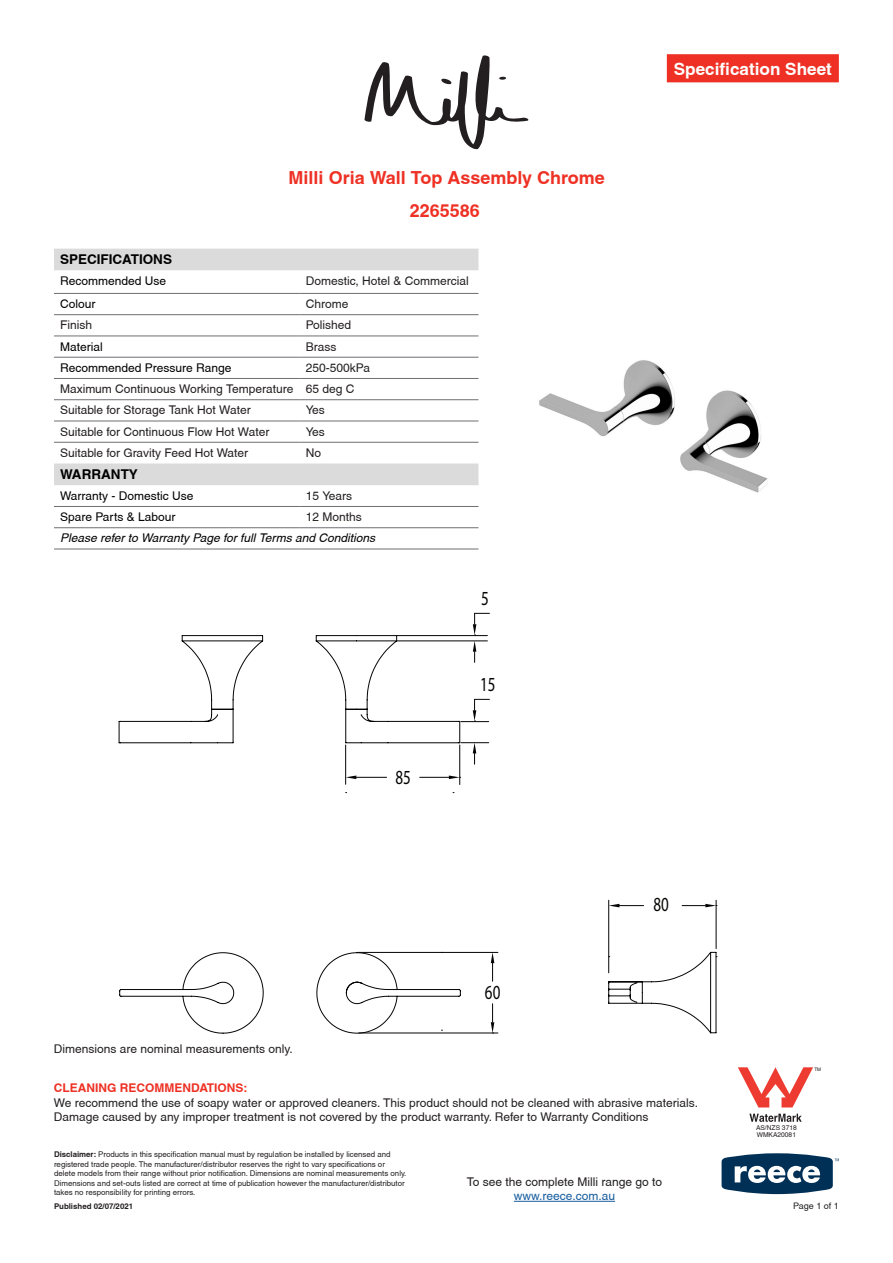
<style>
.page{position:relative;width:893px;height:1263px;background:#fff}
.page>*{position:absolute;margin:0;border:0;box-sizing:border-box;transform-origin:0 0}
.t1{font:20.1px "Myriad Pro";color:#040503;scale:.75 1}
.t2{font:700 18px "Helvetica";color:#ee3124}
.t3{font:700 17.1px "Helvetica";color:#fff}
.t4{font:700 13.5px "Helvetica";color:#000}
.t5{font:12px/21.3px "Helvetica";color:#231f20}
.t6{font:12px "Helvetica";color:#000}
.t7{font:italic 12px "Helvetica";color:#000}
.t8{font:700 12px "Helvetica";color:#ee3124}
.t9{font:12px "Helvetica";color:#175d9e}
.t10{font:9px "Helvetica";color:#231f20}
.t11{font:7.8px/9.4px "Helvetica";color:#231f20}
.t12{font:700 7.8px "Helvetica";color:#231f20}
.t13{font:6.6px "Helvetica";color:#231f20}
.t14{font:4.65px "Helvetica";color:#231f20}
.s1{font-weight:700}
</style>
<div class="page">
<svg style="left:722px;top:1153px;width:117px;height:41px"></svg>
<div style="left:667px;top:54px;width:172px;height:28px;background:#ee3124"></div>
<hr style="left:608px;top:900px;width:1px;height:73px;background:#040503">
<hr style="left:716px;top:900px;width:1px;height:49px;background:#040503">
<svg style="left:609px;top:904px;width:35px;height:3px"></svg>
<svg style="left:608px;top:951px;width:109px;height:83px"></svg>
<svg style="left:682px;top:904px;width:35px;height:3px"></svg>
<hr style="left:345px;top:745px;width:1px;height:39px;background:#040503">
<hr style="left:459px;top:745px;width:1px;height:39px;background:#040503">
<hr style="left:356px;top:777px;width:31px;height:1px;background:#040503">
<svg style="left:346px;top:775px;width:10px;height:4px"></svg>
<svg style="left:420px;top:775px;width:41px;height:4px"></svg>
<hr style="left:357px;top:952px;width:141px;height:1px;background:#040503">
<hr style="left:359px;top:1033px;width:139px;height:1px;background:#040503">
<svg style="left:491px;top:952px;width:3px;height:29px"></svg>
<svg style="left:119px;top:952px;width:343px;height:82px"></svg>
<svg style="left:491px;top:1004px;width:3px;height:30px"></svg>
<svg style="left:118px;top:613px;width:371px;height:151px"></svg>
<hr style="left:514px;top:1201px;width:101px;height:1px;background:#175d9e">
<img style="left:478px;top:293px;width:290px;height:257px">
<svg style="left:364px;top:55px;width:165px;height:95px"></svg>
<svg style="left:54px;top:249px;width:424px;height:236px"></svg>
<hr style="left:54px;top:293px;width:246px;height:1px;background:#6d6f73">
<hr style="left:300px;top:293px;width:178px;height:1px;background:#6d6f73">
<hr style="left:54px;top:314px;width:246px;height:1px;background:#6d6f73">
<hr style="left:300px;top:314px;width:178px;height:1px;background:#6d6f73">
<hr style="left:54px;top:336px;width:246px;height:1px;background:#6d6f73">
<hr style="left:300px;top:336px;width:178px;height:1px;background:#6d6f73">
<hr style="left:54px;top:357px;width:246px;height:1px;background:#6d6f73">
<hr style="left:300px;top:357px;width:178px;height:1px;background:#6d6f73">
<hr style="left:54px;top:506px;width:246px;height:1px;background:#6d6f73">
<hr style="left:300px;top:506px;width:178px;height:1px;background:#6d6f73">
<hr style="left:54px;top:527px;width:246px;height:1px;background:#6d6f73">
<hr style="left:300px;top:527px;width:178px;height:1px;background:#6d6f73">
<hr style="left:54px;top:549px;width:246px;height:1px;background:#6d6f73">
<hr style="left:300px;top:549px;width:178px;height:1px;background:#6d6f73">
<hr style="left:54px;top:378px;width:246px;height:1px;background:#6d6f73">
<hr style="left:300px;top:378px;width:178px;height:1px;background:#6d6f73">
<hr style="left:54px;top:399px;width:246px;height:1px;background:#6d6f73">
<hr style="left:300px;top:399px;width:178px;height:1px;background:#6d6f73">
<hr style="left:54px;top:421px;width:246px;height:1px;background:#6d6f73">
<hr style="left:300px;top:421px;width:178px;height:1px;background:#6d6f73">
<hr style="left:54px;top:442px;width:246px;height:1px;background:#6d6f73">
<hr style="left:300px;top:442px;width:178px;height:1px;background:#6d6f73">
<svg style="left:738px;top:1067px;width:75px;height:40px"></svg>
<svg style="left:749px;top:1114px;width:53px;height:8px"></svg>
<h2 class="t2" style="left:289px;top:167px;width:318px">Milli Oria Wall Top Assembly Chrome</h2>
<h2 class="t2" style="left:410px;top:200px;width:72px">2265586</h2>
<p class="t4" style="left:60px;top:251px;width:114px">SPECIFICATIONS</p>
<p class="t6" style="left:60px;top:274px;width:108px">Recommended Use</p>
<p class="t5" style="left:306px;top:270px;width:165px">Domestic, Hotel &amp; Commercial</p>
<p class="t6" style="left:60px;top:297px;width:37px">Colour</p>
<p class="t5" style="left:306px;top:293px;width:44px">Chrome</p>
<p class="t5" style="left:60px;top:314px;width:34px">Finish</p>
<p class="t5" style="left:306px;top:314px;width:47px">Polished</p>
<p class="t6" style="left:60px;top:339px;width:44px">Material</p>
<p class="t5" style="left:306px;top:336px;width:32px">Brass</p>
<p class="t6" style="left:60px;top:361px;width:173px">Recommended Pressure Range</p>
<p class="t5" style="left:60px;top:357px;width:311px;text-indent:246px">250-500kPa<br>Maximum Continuous Working Temperature 65 deg C<br>Suitable for Storage Tank Hot Water</p>
<p class="t5" style="left:306px;top:399px;width:20px">Yes</p>
<p class="t5" style="left:60px;top:421px;width:211px">Suitable for Continuous Flow Hot Water</p>
<p class="t5" style="left:306px;top:421px;width:20px">Yes</p>
<p class="t5" style="left:60px;top:442px;width:190px">Suitable for Gravity Feed Hot Water</p>
<p class="t5" style="left:306px;top:442px;width:17px">No</p>
<p class="t4" style="left:60px;top:466px;width:79px">WARRANTY</p>
<p class="t6" style="left:60px;top:489px;width:135px">Warranty - Domestic Use</p>
<p class="t5" style="left:306px;top:485px;width:48px">15 Years</p>
<p class="t6" style="left:60px;top:510px;width:117px">Spare Parts &amp; Labour</p>
<p class="t5" style="left:306px;top:506px;width:58px">12 Months</p>
<p class="t7" style="left:60px;top:531px;width:317px">Please refer to Warranty Page for full Terms and Conditions</p>
<h1 class="t1" style="left:396px;top:765px;width:22px">85</h1>
<h1 class="t1" style="left:481px;top:586px;width:12px">5</h1>
<h1 class="t1" style="left:480px;top:672px;width:22px">15</h1>
<p class="t5" style="left:54px;top:1038px;width:240px">Dimensions are nominal measurements only.</p>
<h1 class="t1" style="left:485px;top:980px;width:22px">60</h1>
<h3 class="t3" style="left:674px;top:59px;width:160px">Specification Sheet</h3>
<h1 class="t1" style="left:653px;top:892px;width:22px">80</h1>
<p class="t14" style="left:814px;top:1066px;width:8px">TM</p>
<p class="t8" style="left:54px;top:1080px;width:195px">CLEANING RECOMMENDATIONS:</p>
<p class="t5" style="left:54px;top:1095px;width:646px;line-height:14.4px">We recommend the use of soapy water or approved cleaners. This product should not be cleaned with abrasive materials.<br>Damage caused by any improper treatment is not covered by the product warranty. Refer to Warranty Conditions</p>
<p class="t11" style="left:54px;top:1150px;width:354px"><span class="s1">Disclaimer:</span> Products in this specification manual must by regulation be installed by licensed and registered trade people. The manufacturer/distributor reserves the right to vary specifications or delete models from their range without prior notification. Dimensions are nominal measurements only.<br>Dimensions and set-outs listed are correct at time of publication however the manufacturer/distributor takes no responsibility for printing errors.</p>
<p class="t12" style="left:54px;top:1201px;width:81px">Published 02/07/2021</p>
<p class="t5" style="left:467px;top:1171px;width:197px">To see the complete Milli range go to</p>
<p class="t9" style="left:514px;top:1189px;width:103px">www.reece.com.au</p>
<p class="t13" style="left:756px;top:1124px;width:42px">AS/NZS 3718</p>
<p class="t13" style="left:757px;top:1131px;width:41px">WMKA20081</p>
<p class="t10" style="left:793px;top:1200px;width:47px">Page 1 of 1</p>
</div>
